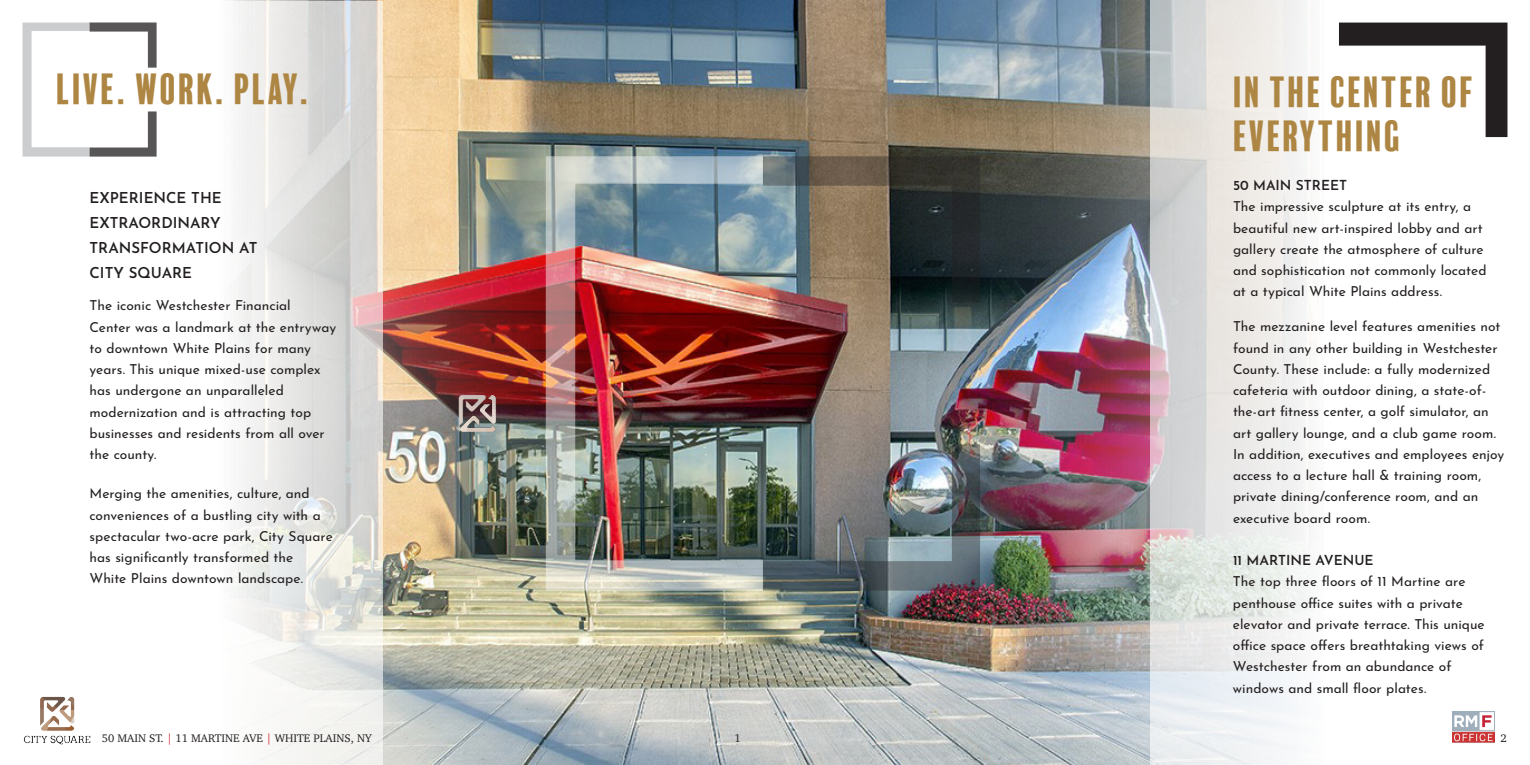
<style>
.page{position:relative;width:1530px;height:765px;background:#fff}
.page>*{position:absolute;margin:0;border:0;box-sizing:border-box;transform-origin:0 0}
.t1{font:40px "Balboa Plus Fill";letter-spacing:.005em;color:#ae8643}
.t2{font:600 15px/25px "Josefin Sans";color:#231f20}
.t3{font:13.75px/21.2px "Josefin Sans";letter-spacing:-.005em;color:#231f20}
.t4{font:600 13.75px "Josefin Sans";color:#231f20}
.t5{font:11.25px "Charter";color:#231f20}
.s1{font-weight:600}
.s2{color:#d1232a}
</style>
<div class="page">
<img style="left:229px;top:0;width:921px;height:765px">
<svg style="left:22px;top:1px;width:361px;height:764px"></svg>
<img style="left:24px;top:697px;width:66px;height:49px">
<svg style="left:1150px;top:0;width:358px;height:765px"></svg>
<img style="left:455px;top:394px;width:46px;height:41px">
<svg style="left:23px;top:22px;width:134px;height:135px"></svg>
<svg style="left:1339px;top:23px;width:169px;height:114px"></svg>
<img style="left:1453px;top:712px;width:41px;height:30px">
<img style="left:546px;top:156px;width:217px;height:435px">
<svg style="left:763px;top:156px;width:217px;height:146px;background:#5b5952"></svg>
<img style="left:763px;top:444px;width:217px;height:147px">
<p class="t1" style="left:56px;top:67px;width:256px">LIVE. WORK. PLAY.</p>
<p class="t2" style="left:90px;top:183px;width:170px">EXPERIENCE THE<br>EXTRAORDINARY<br>TRANSFORMATION AT<br>CITY SQUARE</p>
<p class="t3" style="left:90px;top:293px;width:248px">The iconic Westchester Financial<br>Center was a landmark at the entryway to downtown White Plains for many years. This unique mixed-use complex has undergone an unparalleled modernization and is attracting top businesses and residents from all over the county.</p>
<p class="t3" style="left:90px;top:481px;width:245px">Merging the amenities, culture, and conveniences of a bustling city with a spectacular two-acre park, City Square has significantly transformed the White Plains downtown landscape.</p>
<p class="t1" style="left:1233px;top:70px;width:244px">IN THE CENTER OF</p>
<p class="t1" style="left:1233px;top:114px;width:171px">EVERYTHING</p>
<p class="t4" style="left:1233px;top:173px;width:116px">50 MAIN STREET</p>
<p class="t3" style="left:1233px;top:194px;width:255px">The impressive sculpture at its entry, a beautiful new art-inspired lobby and art gallery create the atmosphere of culture and sophistication not commonly located at a typical White Plains address.</p>
<p class="t3" style="left:1233px;top:314px;width:273px">The mezzanine level features amenities not found in any other building in Westchester County. These include: a fully modernized cafeteria with outdoor dining, a state-of&shy;the-art fitness center, a golf simulator, an art gallery lounge, and a club game room.<br>In addition, executives and employees enjoy access to a lecture hall &amp; training room, private dining/conference room, and an executive board room.</p>
<p class="t3" style="left:1233px;top:548px;width:253px"><span class="s1">11 MARTINE AVENUE<br></span>The top three floors of 11 Martine are penthouse office suites with a private elevator and private terrace. This unique office space offers breathtaking views of Westchester from an abundance of windows and small floor plates.</p>
<p class="t5" style="left:102px;top:728px;width:271px">50 MAIN ST. <span class="s2">|</span> 11 MARTINE AVE <span class="s2">|</span> WHITE PLAINS, NY</p>
<p class="t5" style="left:735px;top:728px;width:8px">1</p>
<p class="t5" style="left:1500px;top:728px;width:8px">2</p>
</div>
